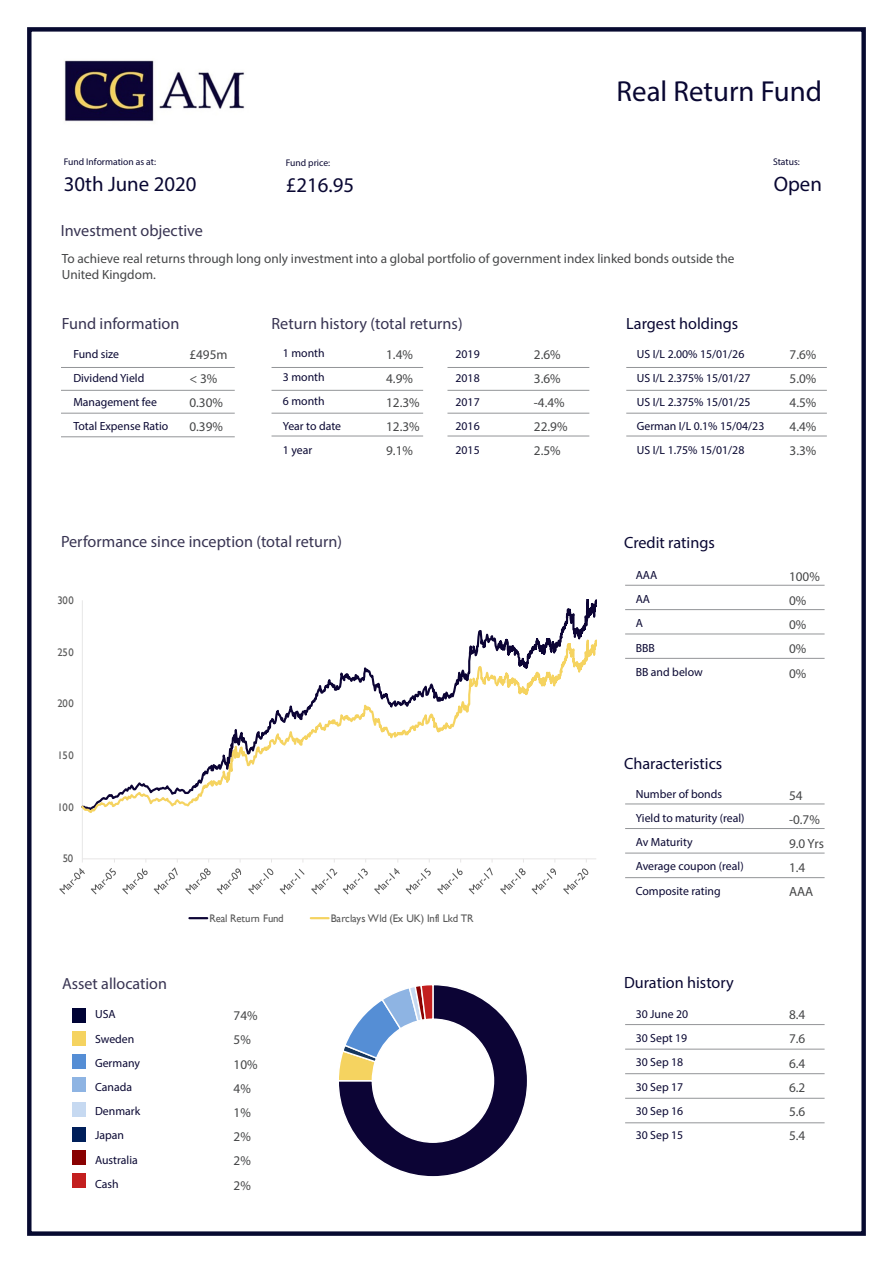
<style>
.page{position:relative;width:893px;height:1263px;background:#fff}
.page>*{position:absolute;margin:0;border:0;box-sizing:border-box;transform-origin:0 0}
.t1{font:28.95px "Myriad Pro";color:#090732}
.t2{font:21px "Myriad Pro";color:#090732}
.t3{font:16.35px "Myriad Pro";color:#383452}
.t4{font:16.35px "Myriad Pro";color:#090732}
.t5{font:16.05px "Myriad Pro";color:#383452}
.t6{font:13.35px/24.2px "Myriad Pro";color:#454647}
.t7{font:11.85px/24.2px "Myriad Pro";color:#090732}
.t8{font:11.85px/24.2px "Myriad Pro";color:#080731}
.t9{font:10.95px "Gill Sans";letter-spacing:-.02em;color:#595959}
.t10{font:9.6px "Myriad Pro";color:#090732}
</style>
<div class="page">
<div style="left:27px;top:27px;width:839px;height:1209px;border:4px solid #070a30"></div>
<div style="left:72px;top:1009px;width:14px;height:14px;background:#000335"></div>
<div style="left:72px;top:1032px;width:14px;height:14px;background:#f5d360"></div>
<div style="left:72px;top:1054px;width:14px;height:14px;background:#558ed5"></div>
<div style="left:72px;top:1077px;width:14px;height:14px;background:#8eb4e3"></div>
<div style="left:72px;top:1102px;width:14px;height:14px;background:#c6d9f1"></div>
<hr style="left:61px;top:367px;width:174px;height:1px;background:#939598">
<hr style="left:61px;top:390px;width:174px;height:1px;background:#939598">
<hr style="left:61px;top:413px;width:174px;height:1px;background:#939598">
<hr style="left:272px;top:367px;width:151px;height:1px;background:#939598">
<hr style="left:272px;top:390px;width:151px;height:1px;background:#939598">
<hr style="left:272px;top:413px;width:151px;height:1px;background:#939598">
<hr style="left:272px;top:436px;width:151px;height:1px;background:#939598">
<hr style="left:626px;top:367px;width:201px;height:1px;background:#939598">
<hr style="left:626px;top:390px;width:201px;height:1px;background:#939598">
<hr style="left:626px;top:413px;width:201px;height:1px;background:#939598">
<hr style="left:626px;top:436px;width:201px;height:1px;background:#939598">
<hr style="left:625px;top:585px;width:200px;height:1px;background:#939598">
<hr style="left:625px;top:609px;width:200px;height:1px;background:#939598">
<hr style="left:625px;top:634px;width:200px;height:1px;background:#939598">
<hr style="left:625px;top:658px;width:200px;height:1px;background:#939598">
<hr style="left:625px;top:804px;width:200px;height:1px;background:#939598">
<hr style="left:625px;top:828px;width:200px;height:1px;background:#939598">
<hr style="left:625px;top:853px;width:200px;height:1px;background:#939598">
<hr style="left:625px;top:877px;width:200px;height:1px;background:#939598">
<hr style="left:625px;top:1024px;width:200px;height:1px;background:#939598">
<hr style="left:625px;top:1049px;width:200px;height:1px;background:#939598">
<hr style="left:625px;top:1073px;width:200px;height:1px;background:#939598">
<hr style="left:625px;top:1098px;width:200px;height:1px;background:#939598">
<hr style="left:625px;top:1122px;width:200px;height:1px;background:#939598">
<hr style="left:447px;top:367px;width:142px;height:1px;background:#939598">
<hr style="left:447px;top:390px;width:142px;height:1px;background:#939598">
<hr style="left:447px;top:413px;width:142px;height:1px;background:#939598">
<hr style="left:447px;top:436px;width:142px;height:1px;background:#939598">
<img style="left:64px;top:60px;width:181px;height:62px">
<div style="left:72px;top:1150px;width:14px;height:14px;background:#890101"></div>
<div style="left:72px;top:1173px;width:14px;height:14px;background:#c31f1f"></div>
<hr style="left:61px;top:436px;width:174px;height:1px;background:#939598">
<div style="left:72px;top:1127px;width:14px;height:14px;background:#001f5a"></div>
<svg style="left:339px;top:985px;width:188px;height:192px"></svg>
<hr style="left:82px;top:600px;width:1px;height:259px;background:#e7e6e6">
<hr style="left:82px;top:858px;width:514px;height:1px;background:#e7e6e6">
<svg style="left:82px;top:600px;width:515px;height:213px"></svg>
<svg style="left:59px;top:868px;width:26px;height:26px"></svg>
<svg style="left:91px;top:868px;width:25px;height:26px"></svg>
<svg style="left:122px;top:868px;width:26px;height:26px"></svg>
<svg style="left:154px;top:859px;width:24px;height:35px"></svg>
<svg style="left:185px;top:868px;width:26px;height:26px"></svg>
<svg style="left:217px;top:868px;width:24px;height:26px"></svg>
<svg style="left:248px;top:868px;width:25px;height:26px"></svg>
<svg style="left:280px;top:869px;width:25px;height:25px"></svg>
<svg style="left:311px;top:869px;width:26px;height:25px"></svg>
<svg style="left:343px;top:868px;width:25px;height:26px"></svg>
<svg style="left:374px;top:868px;width:26px;height:26px"></svg>
<svg style="left:406px;top:868px;width:25px;height:26px"></svg>
<svg style="left:437px;top:868px;width:26px;height:26px"></svg>
<svg style="left:469px;top:859px;width:24px;height:35px"></svg>
<svg style="left:500px;top:868px;width:56px;height:26px"></svg>
<svg style="left:563px;top:868px;width:25px;height:26px"></svg>
<svg style="left:189px;top:917px;width:18px;height:2px"></svg>
<svg style="left:311px;top:917px;width:18px;height:2px"></svg>
<p class="t10" style="left:64px;top:156px;width:94px">Fund Information as at:</p>
<p class="t10" style="left:286px;top:157px;width:46px">Fund price:</p>
<p class="t2" style="left:64px;top:171px;width:134px">30th June 2020</p>
<p class="t2" style="left:286px;top:172px;width:70px">£216.95</p>
<p class="t3" style="left:61px;top:220px;width:144px">Investment objective</p>
<p class="t1" style="left:617px;top:73px;width:207px">Real Return Fund</p>
<p class="t10" style="left:773px;top:156px;width:28px">Status:</p>
<p class="t2" style="left:774px;top:171px;width:50px">Open</p>
<p class="t6" style="left:62px;top:250px;width:674px;line-height:16px">To achieve real returns through long only investment into a global portfolio of government index linked bonds outside the<br>United Kingdom.</p>
<p class="t3" style="left:62px;top:314px;width:119px">Fund information</p>
<p class="t4" style="left:626px;top:314px;width:114px">Largest holdings</p>
<p class="t3" style="left:272px;top:314px;width:193px">Return history (total returns)</p>
<p class="t7" style="left:283px;top:341px;width:60px">1 month<br>3 month<br>6 month<br>Year to date<br>1 year</p>
<p class="t7" style="left:456px;top:341px;width:26px;text-align:justify">2019<br>2018<br>2017<br>2016<br>2015</p>
<p class="t7" style="left:73px;top:341px;width:96px">Fund size<br>Dividend Yield<br>Management fee<br>Total Expense Ratio</p>
<p class="t8" style="left:637px;top:341px;width:129px">US I/L 2.00% 15/01/26<br>US I/L 2.375% 15/01/27<br>US I/L 2.375% 15/01/25<br>German I/L 0.1% 15/04/23<br>US I/L 1.75% 15/01/28</p>
<p class="t6" style="left:386px;top:342px;width:35px">1.4%<br>4.9%<br>12.3%<br>12.3%<br>9.1%</p>
<p class="t6" style="left:534px;top:342px;width:35px">2.6%<br>3.6% -4.4%<br>22.9%<br>2.5%</p>
<p class="t6" style="left:189px;top:342px;width:40px">£495m &lt; 3%<br>0.30%<br>0.39%</p>
<p class="t6" style="left:790px;top:342px;width:28px;text-align:justify">7.6% 5.0% 4.5% 4.4% 3.3%</p>
<p class="t3" style="left:61px;top:531px;width:283px">Performance since inception (total return)</p>
<p class="t9" style="left:58px;top:594px;width:18px">300</p>
<p class="t9" style="left:58px;top:645px;width:18px">250</p>
<p class="t9" style="left:58px;top:697px;width:18px">200</p>
<p class="t9" style="left:58px;top:749px;width:18px">150</p>
<p class="t9" style="left:58px;top:801px;width:18px">100</p>
<p class="t9" style="left:63px;top:852px;width:12px">50</p>
<p class="t5" style="left:62px;top:974px;width:106px">Asset allocation</p>
<p class="t7" style="left:95px;top:1002px;width:47px">USA<br>Sweden<br>Germany<br>Canada<br>Denmark<br>Japan<br>Australia<br>Cash</p>
<p class="t9" style="left:210px;top:911px;width:75px">Real Return Fund</p>
<p class="t9" style="left:331px;top:911px;width:144px">Barclays Wld (Ex UK) Infl Lkd TR</p>
<p class="t6" style="left:234px;top:1003px;width:26px">74%<br>5%<br>10%<br>4%<br>1%<br>2%<br>2%<br>2%</p>
<p class="t4" style="left:624px;top:532px;width:92px">Credit ratings</p>
<p class="t7" style="left:636px;top:563px;width:69px">AAA<br>AA<br>A<br>BBB<br>BB and below</p>
<p class="t4" style="left:624px;top:753px;width:100px">Characteristics</p>
<p class="t7" style="left:636px;top:782px;width:110px">Number of bonds<br>Yield to maturity (real)<br>Av Maturity<br>Average coupon (real)<br>Composite rating</p>
<p class="t4" style="left:624px;top:973px;width:111px">Duration history</p>
<p class="t7" style="left:636px;top:1002px;width:54px">30 June 20<br>30 Sept 19<br>30 Sep 18<br>30 Sep 17<br>30 Sep 16<br>30 Sep 15</p>
<p class="t6" style="left:789px;top:564px;width:32px">100%<br>0%<br>0%<br>0%<br>0%</p>
<p class="t6" style="left:789px;top:783px;width:37px">54 -0.7%<br>9.0 Yrs<br>1.4<br>AAA</p>
<p class="t6" style="left:789px;top:1002px;width:18px;text-align:justify">8.4<br>7.6<br>6.4<br>6.2<br>5.6<br>5.4</p>
</div>
